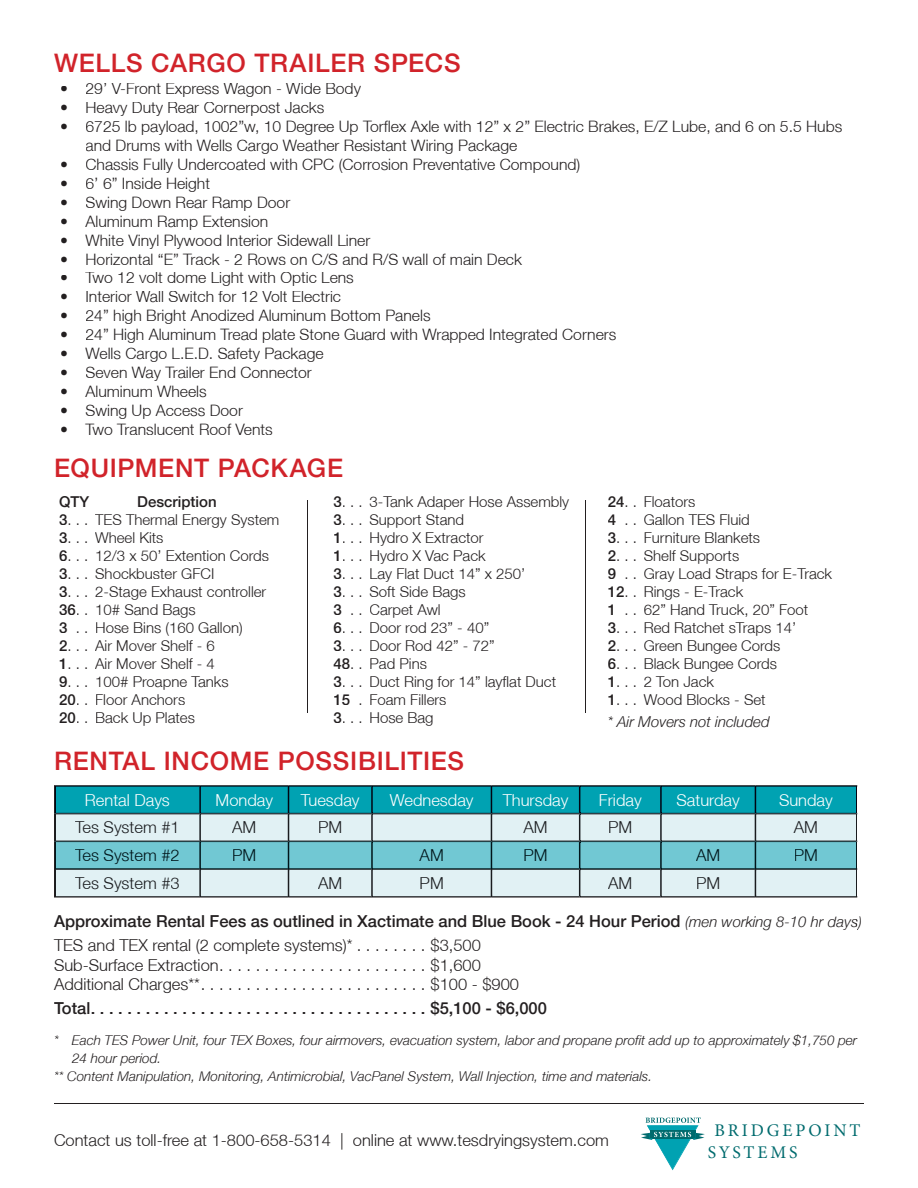
<style>
.page{position:relative;width:918px;height:1188px;background:#fff}
.page>*{position:absolute;margin:0;border:0;box-sizing:border-box;transform-origin:0 0}
.t1{font:500 25.5px "Helvetica Neue LT";letter-spacing:.025em;color:#d1232a}
.t2{font:17.85px/21.8px "Minion Pro";letter-spacing:.16em;color:#006b6e}
.t3{font:500 16.5px/24px "Helvetica Neue LT";color:#231f20}
.t4{font:300 16.5px/19.5px "Helvetica Neue LT";color:#231f20}
.t5{font:300 16.5px "Helvetica Neue LT";color:#fff}
.t6{font:300 16.5px "Helvetica Neue LT";color:#1a1c1f}
.t7{font:300 16.5px "Helvetica Neue LT";color:#00151a}
.t8{font:300 15.75px/18.9px "Helvetica Neue LT";color:#231f20}
.t9{font:300 15px/18px "Helvetica Neue LT";color:#231f20}
.t10{font:italic 300 15px/22.5px "Helvetica Neue LT";color:#231f20}
.t11{font:500 15px "Helvetica Neue LT";color:#231f20}
.t12{font:italic 300 13.5px "Helvetica Neue LT";color:#231f20}
.s1{font-weight:500}
.s2{font-weight:500;font-style:normal}
.s3{font-style:normal}
.s4{font-weight:300;font-style:italic;font-size:15px}
.s5{font-weight:300}
</style>
<div class="page">
<svg style="left:641px;top:1118px;width:64px;height:52px"></svg>
<svg style="left:54px;top:785px;width:803px;height:113px;background:#7ec1ca"></svg>
<div style="left:75px;top:822px;width:101px;height:15px;background:#e1f1f4"></div>
<div style="left:232px;top:822px;width:23px;height:11px;background:#e1f1f4"></div>
<div style="left:319px;top:822px;width:22px;height:11px;background:#e1f1f4"></div>
<div style="left:523px;top:822px;width:23px;height:11px;background:#e1f1f4"></div>
<div style="left:609px;top:822px;width:22px;height:11px;background:#e1f1f4"></div>
<div style="left:794px;top:822px;width:23px;height:11px;background:#e1f1f4"></div>
<div style="left:75px;top:849px;width:95px;height:15px;background:#71c8d3"></div>
<div style="left:171px;top:850px;width:8px;height:11px;background:#71c8d3"></div>
<div style="left:233px;top:849px;width:22px;height:12px;background:#71c8d3"></div>
<div style="left:420px;top:849px;width:23px;height:12px;background:#71c8d3"></div>
<div style="left:525px;top:849px;width:21px;height:12px;background:#71c8d3"></div>
<div style="left:696px;top:849px;width:23px;height:12px;background:#71c8d3"></div>
<div style="left:795px;top:849px;width:22px;height:12px;background:#71c8d3"></div>
<div style="left:75px;top:877px;width:95px;height:15px;background:#e1f1f4"></div>
<div style="left:171px;top:877px;width:8px;height:12px;background:#e1f1f4"></div>
<div style="left:318px;top:877px;width:23px;height:12px;background:#e1f1f4"></div>
<div style="left:421px;top:877px;width:22px;height:12px;background:#e1f1f4"></div>
<div style="left:608px;top:877px;width:23px;height:12px;background:#e1f1f4"></div>
<div style="left:697px;top:877px;width:22px;height:12px;background:#e1f1f4"></div>
<hr style="left:54px;top:1103px;width:810px;height:1px;background:#231f20">
<hr style="left:308px;top:501px;width:1px;height:212px;background:#231f20">
<hr style="left:585px;top:501px;width:1px;height:212px;background:#231f20">
<h1 class="t1" style="left:54px;top:48px;width:408px">WELLS CARGO TRAILER SPECS</h1>
<p class="t8" style="left:60px;top:79px;width:302px">• 29’ V-Front Express Wagon - Wide Body</p>
<p class="t8" style="left:60px;top:98px;width:266px">• Heavy Duty Rear Cornerpost Jacks</p>
<p class="t8" style="left:86px;top:117px;width:758px;text-indent:-26px">• 6725 lb payload, 1002”w, 10 Degree Up Torflex Axle with 12” x 2” Electric Brakes, E/Z Lube, and 6 on 5.5 Hubs and Drums with Wells Cargo Weather Resistant Wiring Package</p>
<p class="t8" style="left:60px;top:155px;width:522px">• Chassis Fully Undercoated with CPC (Corrosion Preventative Compound)</p>
<p class="t8" style="left:60px;top:174px;width:152px">• 6’ 6” Inside Height</p>
<p class="t8" style="left:60px;top:192px;width:232px">• Swing Down Rear Ramp Door</p>
<p class="t8" style="left:60px;top:211px;width:210px">• Aluminum Ramp Extension</p>
<p class="t8" style="left:60px;top:230px;width:312px">• White Vinyl Plywood Interior Sidewall Liner</p>
<p class="t8" style="left:60px;top:249px;width:463px">• Horizontal “E” Track - 2 Rows on C/S and R/S wall of main Deck</p>
<p class="t8" style="left:60px;top:268px;width:295px">• Two 12 volt dome Light with Optic Lens</p>
<p class="t8" style="left:60px;top:287px;width:283px">• Interior Wall Switch for 12 Volt Electric</p>
<p class="t8" style="left:60px;top:306px;width:372px">• 24” high Bright Anodized Aluminum Bottom Panels</p>
<p class="t8" style="left:60px;top:325px;width:558px">• 24” High Aluminum Tread plate Stone Guard with Wrapped Integrated Corners</p>
<p class="t8" style="left:60px;top:344px;width:265px">• Wells Cargo L.E.D. Safety Package</p>
<p class="t8" style="left:60px;top:363px;width:253px">• Seven Way Trailer End Connector</p>
<p class="t8" style="left:60px;top:381px;width:148px">• Aluminum Wheels</p>
<p class="t8" style="left:60px;top:400px;width:185px">• Swing Up Access Door</p>
<p class="t8" style="left:60px;top:419px;width:214px">• Two Translucent Roof Vents</p>
<h1 class="t1" style="left:54px;top:453px;width:291px">EQUIPMENT PACKAGE</h1>
<p class="t11" style="left:59px;top:492px;width:32px">QTY</p>
<p class="t11" style="left:137px;top:492px;width:81px">Description</p>
<p class="t9" style="left:59px;top:510px;width:222px"><span class="s1">3</span>. . . TES Thermal Energy System</p>
<p class="t9" style="left:59px;top:528px;width:106px"><span class="s1">3</span>. . . Wheel Kits</p>
<p class="t9" style="left:59px;top:546px;width:211px"><span class="s1">6</span>. . . 12/3 x 50’ Extention Cords</p>
<p class="t9" style="left:59px;top:564px;width:157px"><span class="s1">3</span>. . . Shockbuster GFCI</p>
<p class="t9" style="left:59px;top:582px;width:209px"><span class="s1">3</span>. . . 2-Stage Exhaust controller</p>
<p class="t9" style="left:59px;top:600px;width:185px"><span class="s1">36</span>. . 10# Sand Bags<br><span class="s1">3</span> . . Hose Bins (160 Gallon)</p>
<p class="t9" style="left:59px;top:636px;width:157px"><span class="s1">2</span>. . . Air Mover Shelf - 6</p>
<p class="t9" style="left:59px;top:654px;width:157px"><span class="s1">1</span>. . . Air Mover Shelf - 4</p>
<p class="t9" style="left:59px;top:672px;width:171px"><span class="s1">9</span>. . . 100# Proapne Tanks</p>
<p class="t9" style="left:59px;top:690px;width:128px"><span class="s1">20</span>. . Floor Anchors</p>
<p class="t9" style="left:59px;top:708px;width:137px"><span class="s1">20</span>. . Back Up Plates</p>
<p class="t9" style="left:333px;top:492px;width:237px"><span class="s1">3</span>. . . 3-Tank Adaper Hose Assembly</p>
<p class="t9" style="left:333px;top:510px;width:132px"><span class="s1">3</span>. . . Support Stand</p>
<p class="t9" style="left:333px;top:528px;width:152px"><span class="s1">1</span>. . . Hydro X Extractor</p>
<p class="t9" style="left:333px;top:546px;width:154px"><span class="s1">1</span>. . . Hydro X Vac Pack</p>
<p class="t9" style="left:333px;top:564px;width:193px"><span class="s1">3</span>. . . Lay Flat Duct 14” x 250’</p>
<p class="t9" style="left:333px;top:582px;width:134px"><span class="s1">3</span>. . . Soft Side Bags<br><span class="s1">3</span> . . Carpet Awl</p>
<p class="t9" style="left:333px;top:618px;width:157px"><span class="s1">6</span>. . . Door rod 23” - 40”</p>
<p class="t9" style="left:333px;top:636px;width:163px"><span class="s1">3</span>. . . Door Rod 42” - 72”</p>
<p class="t9" style="left:333px;top:654px;width:95px"><span class="s1">48</span>. . Pad Pins</p>
<p class="t9" style="left:333px;top:672px;width:224px"><span class="s1">3</span>. . . Duct Ring for 14” layflat Duct<br><span class="s1">15</span> . Foam Fillers</p>
<p class="t9" style="left:333px;top:708px;width:102px"><span class="s1">3</span>. . . Hose Bag</p>
<p class="t9" style="left:608px;top:492px;width:144px"><span class="s1">24</span>. . Floators<br><span class="s1">4</span> . . Gallon TES Fluid</p>
<p class="t9" style="left:608px;top:528px;width:154px"><span class="s1">3</span>. . . Furniture Blankets</p>
<p class="t9" style="left:608px;top:546px;width:226px"><span class="s1">2</span>. . . Shelf Supports<br><span class="s1">9</span> . . Gray Load Straps for E-Track</p>
<p class="t9" style="left:608px;top:582px;width:202px"><span class="s1">12</span>. . Rings - E-Track<br><span class="s1">1</span> . . 62” Hand Truck, 20” Foot</p>
<p class="t9" style="left:608px;top:618px;width:190px"><span class="s1">3</span>. . . Red Ratchet sTraps 14’</p>
<p class="t9" style="left:608px;top:636px;width:174px"><span class="s1">2</span>. . . Green Bungee Cords</p>
<p class="t9" style="left:608px;top:654px;width:171px"><span class="s1">6</span>. . . Black Bungee Cords</p>
<p class="t9" style="left:608px;top:672px;width:108px"><span class="s1">1</span>. . . 2 Ton Jack</p>
<p class="t10" style="left:608px;top:688px;width:163px"><span class="s2">1</span><span class="s3">. . . Wood Blocks - Set </span>* Air Movers not included</p>
<h1 class="t1" style="left:54px;top:745px;width:412px">RENTAL INCOME POSSIBILITIES</h1>
<p class="t5" style="left:85px;top:790px;width:86px">Rental Days</p>
<p class="t5" style="left:216px;top:790px;width:59px">Monday</p>
<p class="t5" style="left:301px;top:790px;width:60px">Tuesday</p>
<p class="t5" style="left:390px;top:790px;width:85px">Wednesday</p>
<p class="t5" style="left:503px;top:790px;width:67px">Thursday</p>
<p class="t5" style="left:599px;top:790px;width:44px">Friday</p>
<p class="t5" style="left:677px;top:790px;width:65px">Saturday</p>
<p class="t5" style="left:779px;top:790px;width:55px">Sunday</p>
<p class="t6" style="left:75px;top:817px;width:106px">Tes System #1</p>
<p class="t6" style="left:232px;top:817px;width:26px">AM</p>
<p class="t6" style="left:318px;top:817px;width:26px">PM</p>
<p class="t6" style="left:524px;top:817px;width:26px">AM</p>
<p class="t6" style="left:608px;top:817px;width:26px">PM</p>
<p class="t6" style="left:794px;top:817px;width:26px">AM</p>
<p class="t7" style="left:75px;top:845px;width:106px">Tes System #2</p>
<p class="t7" style="left:232px;top:845px;width:26px">PM</p>
<p class="t7" style="left:420px;top:845px;width:26px">AM</p>
<p class="t7" style="left:524px;top:845px;width:26px">PM</p>
<p class="t7" style="left:696px;top:845px;width:26px">AM</p>
<p class="t7" style="left:794px;top:845px;width:26px">PM</p>
<p class="t6" style="left:75px;top:873px;width:106px">Tes System #3</p>
<p class="t6" style="left:318px;top:873px;width:26px">AM</p>
<p class="t6" style="left:420px;top:873px;width:26px">PM</p>
<p class="t6" style="left:608px;top:873px;width:26px">AM</p>
<p class="t6" style="left:696px;top:873px;width:26px">PM</p>
<p class="t3" style="left:54px;top:909px;width:810px">Approximate Rental Fees as outlined in Xactimate and Blue Book - 24 Hour Period <span class="s4">(men working 8-10 hr days)<br></span><span class="s5">TES and TEX rental (2 complete systems)* . . . . . . . . $3,500</span></p>
<p class="t4" style="left:54px;top:955px;width:467px">Sub-Surface Extraction . . . . . . . . . . . . . . . . . . . . . . . $1,600<br>Additional Charges** . . . . . . . . . . . . . . . . . . . . . . . . . $100 - $900</p>
<p class="t3" style="left:54px;top:996px;width:495px">Total . . . . . . . . . . . . . . . . . . . . . . . . . . . . . . . . . . . . . $5,100 - $6,000</p>
<p class="t12" style="left:54px;top:1032px;width:805px">* Each TES Power Unit, four TEX Boxes, four airmovers, evacuation system, labor and propane profit add up to approximately $1,750 per</p>
<p class="t12" style="left:72px;top:1050px;width:91px">24 hour period.</p>
<p class="t12" style="left:54px;top:1068px;width:600px">** Content Manipulation, Monitoring, Antimicrobial, VacPanel System, Wall Injection, time and materials.</p>
<p class="t4" style="left:54px;top:1130px;width:557px">Contact us toll-free at 1-800-658-5314 | online at www.tesdryingsystem.com</p>
<p class="t2" style="left:708px;top:1121px;width:154px;text-indent:7px">BRIDGEPOINT<br>SYSTEMS</p>
</div>
